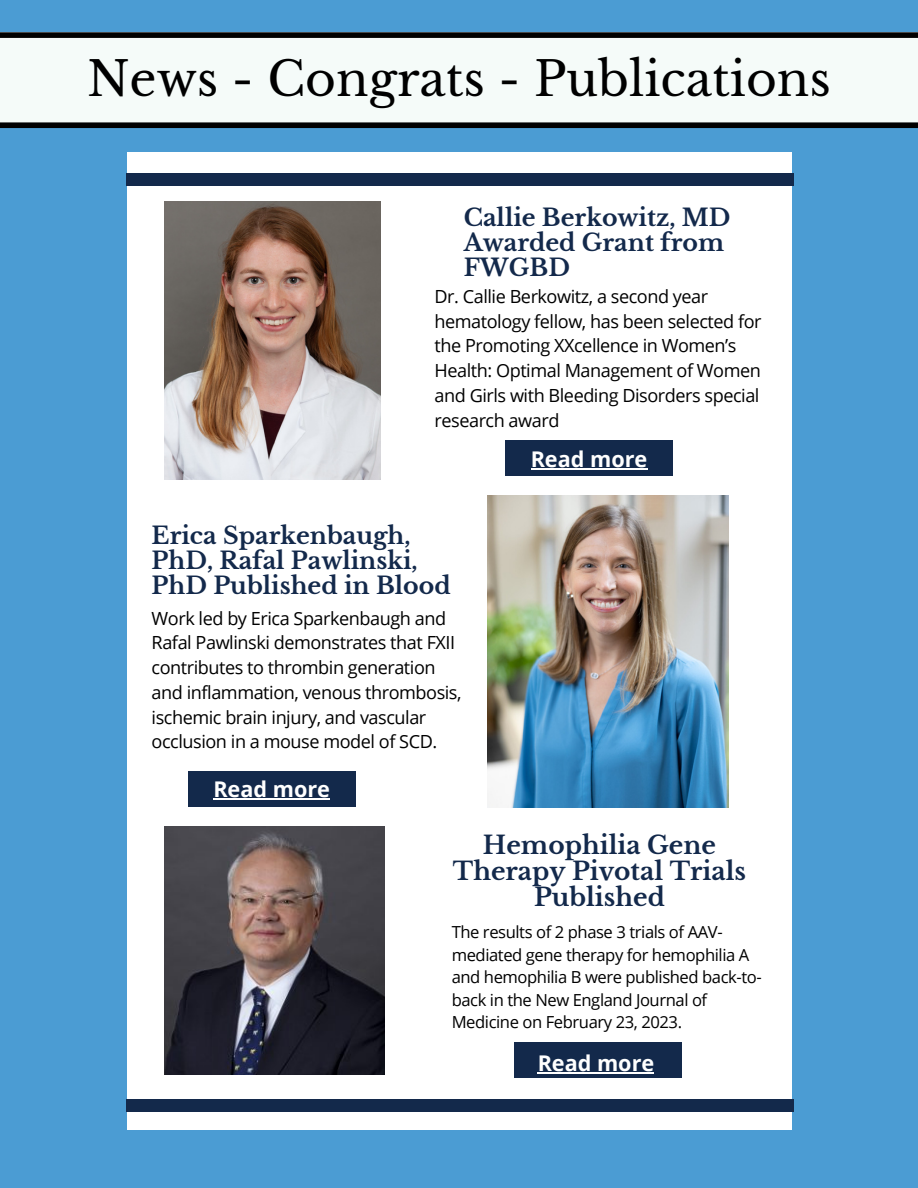
<style>
.page{position:relative;width:918px;height:1188px;background:#4b9cd3}
.page>*{position:absolute;margin:0;border:0;box-sizing:border-box;transform-origin:0 0}
.t1{font:47.25px "Libre Baskerville";color:#000}
.t2{font:700 24.75px/25.8px "Libre Baskerville";color:#13294b;text-align:center}
.t3{font:700 23.55px/24.8px "Libre Baskerville";color:#13294b}
.t4{font:700 21.6px "Open Sans";color:#fff}
.t5{font:18.15px/24.8px "Open Sans";letter-spacing:-.025em;color:#010101}
.t6{font:16.65px/22.5px "Open Sans";letter-spacing:-.025em;color:#010101}
</style>
<div class="page">
<div style="left:127px;top:152px;width:664px;height:978px;background:#fff"></div>
<div style="left:127px;top:173px;width:667px;height:12px;background:#13294b"></div>
<div style="left:127px;top:1100px;width:667px;height:12px;background:#13294b"></div>
<img style="left:165px;top:826px;width:219px;height:249px">
<div style="left:188px;top:771px;width:168px;height:36px;background:#13294b"></div>
<div style="left:505px;top:440px;width:168px;height:36px;background:#13294b"></div>
<div style="left:0;top:32px;width:918px;height:96px;background:#f5fbf9"></div>
<div style="left:0;top:32px;width:918px;height:6px;background:#000"></div>
<div style="left:0;top:122px;width:918px;height:6px;background:#000"></div>
<img style="left:165px;top:202px;width:216px;height:278px">
<img style="left:488px;top:495px;width:240px;height:312px">
<div style="left:515px;top:1042px;width:167px;height:36px;background:#13294b"></div>
<hr style="left:213px;top:798px;width:117px;height:1px;background:#fff">
<hr style="left:531px;top:468px;width:116px;height:1px;background:#fff">
<hr style="left:538px;top:1072px;width:116px;height:1px;background:#fff">
<h1 class="t1" style="left:87px;top:50px;width:745px">News - Congrats - Publications</h1>
<p class="t3" style="left:464px;top:206px;width:268px">Callie Berkowitz, MD<br>Awarded Grant from<br>FWGBD</p>
<p class="t5" style="left:435px;top:283px;width:329px">Dr. Callie Berkowitz, a second year hematology fellow, has been selected for the Promoting XXcellence in Women’s Health: Optimal Management of Women and Girls with Bleeding Disorders special research award</p>
<p class="t3" style="left:152px;top:524px;width:301px">Erica Sparkenbaugh,<br>PhD, Rafal Pawlinski,<br>PhD Published in Blood</p>
<p class="t5" style="left:152px;top:605px;width:311px">Work led by Erica Sparkenbaugh and Rafal Pawlinski demonstrates that FXII contributes to thrombin generation and inflammation, venous thrombosis, ischemic brain injury, and vascular occlusion in a mouse model of SCD.</p>
<p class="t4" style="left:213px;top:774px;width:118px">Read more</p>
<p class="t4" style="left:531px;top:444px;width:118px">Read more</p>
<h2 class="t2" style="left:453px;top:832px;width:295px">Hemophilia Gene<br>Therapy Pivotal Trials<br>Published</h2>
<p class="t6" style="left:452px;top:921px;width:312px">The results of 2 phase 3 trials of AAV&shy;mediated gene therapy for hemophilia A and hemophilia B were published back-to&shy;back in the New England Journal of Medicine on February 23, 2023.</p>
<p class="t4" style="left:538px;top:1048px;width:118px">Read more</p>
</div>
